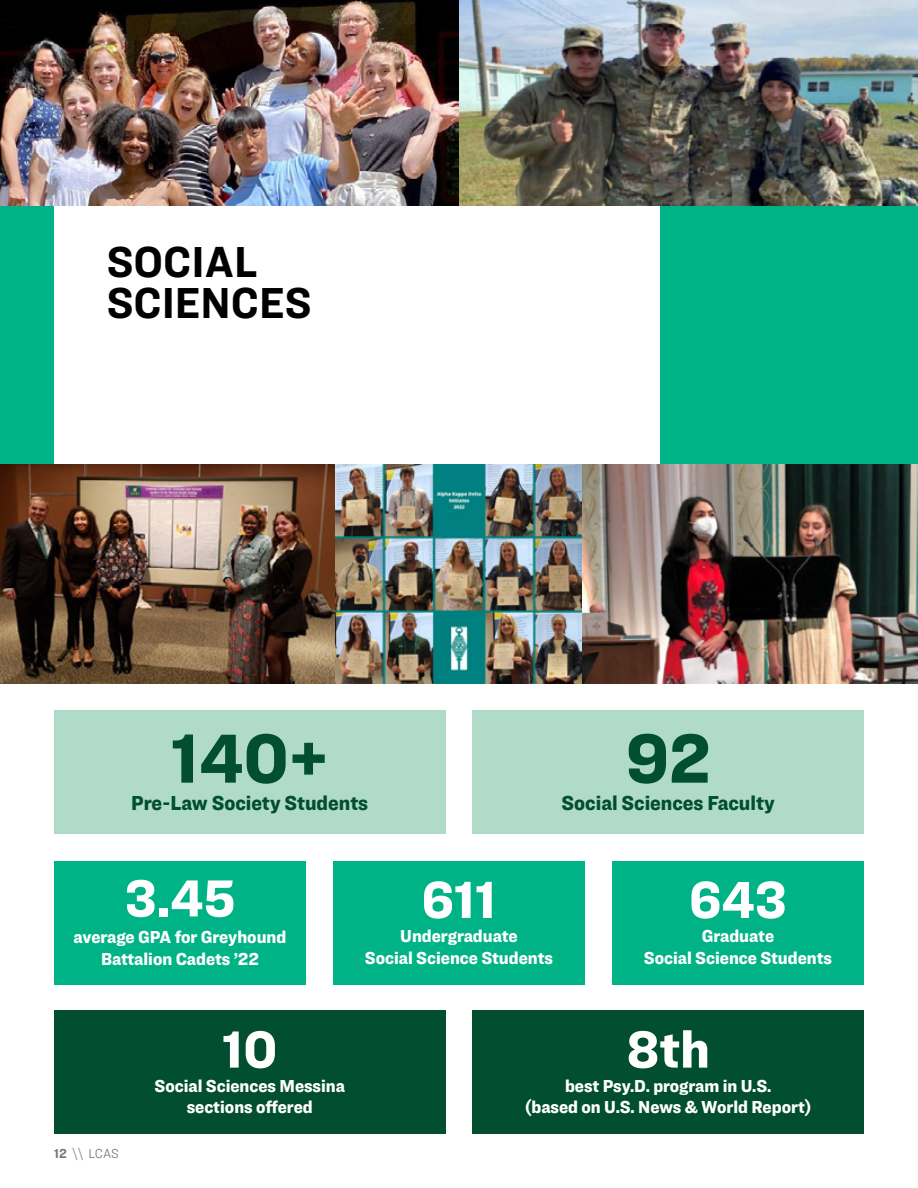
<style>
.page{position:relative;width:918px;height:1188px;background:#fff}
.page>*{position:absolute;margin:0;border:0;box-sizing:border-box;transform-origin:0 0}
.t1{font:900 72px "Ringside Narrow";color:#014f30}
.t2{font:900 54px "Ringside Narrow";color:#fff}
.t3{font:700 45px "Ringside Narrow";color:#000}
.t4{font:900 21px "Ringside Narrow";color:#014f30}
.t5{font:900 18px/21.6px "Ringside Narrow";color:#fff;text-align:center}
.t6{font:300 13.5px "Ringside Narrow";color:#77787b}
.s1{font-weight:700}
</style>
<div class="page">
<div style="left:0;top:205px;width:54px;height:259px;background:#00b386"></div>
<div style="left:660px;top:205px;width:258px;height:259px;background:#00b386"></div>
<div style="left:54px;top:711px;width:392px;height:123px;background:#b0dbc8"></div>
<div style="left:472px;top:711px;width:392px;height:123px;background:#b0dbc8"></div>
<div style="left:54px;top:861px;width:252px;height:123px;background:#00b386"></div>
<div style="left:333px;top:861px;width:252px;height:123px;background:#00b386"></div>
<div style="left:612px;top:861px;width:252px;height:123px;background:#00b386"></div>
<div style="left:54px;top:1011px;width:392px;height:123px;background:#014f30"></div>
<div style="left:472px;top:1011px;width:392px;height:123px;background:#014f30"></div>
<img style="left:0;top:0;width:459px;height:205px">
<img style="left:459px;top:0;width:459px;height:205px">
<img style="left:0;top:464px;width:336px;height:219px">
<img style="left:336px;top:464px;width:246px;height:219px">
<img style="left:582px;top:464px;width:336px;height:219px">
<p class="t3" style="left:106px;top:229px;width:152px">SOCIAL</p>
<p class="t3" style="left:106px;top:270px;width:206px">SCIENCES</p>
<p class="t1" style="left:171px;top:705px;width:159px">140+</p>
<p class="t4" style="left:131px;top:787px;width:238px">Pre-Law Society Students</p>
<p class="t1" style="left:626px;top:705px;width:86px">92</p>
<p class="t4" style="left:562px;top:787px;width:215px">Social Sciences Faculty</p>
<p class="t2" style="left:125px;top:858px;width:112px">3.45</p>
<p class="t5" style="left:74px;top:926px;width:214px">average GPA for Greyhound<br>Battalion Cadets ’22</p>
<p class="t2" style="left:422px;top:860px;width:76px">611</p>
<p class="t5" style="left:365px;top:924px;width:190px">Undergraduate<br>Social Science Students</p>
<p class="t2" style="left:689px;top:860px;width:99px">643</p>
<p class="t5" style="left:644px;top:924px;width:190px">Graduate<br>Social Science Students</p>
<p class="t6" style="left:54px;top:1145px;width:66px"><span class="s1">12</span> \\ LCAS</p>
<p class="t2" style="left:222px;top:1010px;width:57px">10</p>
<p class="t5" style="left:155px;top:1074px;width:192px">Social Sciences Messina sections offered</p>
<p class="t2" style="left:627px;top:1010px;width:85px">8th</p>
<p class="t5" style="left:525px;top:1074px;width:289px">best Psy.D. program in U.S.<br>(based on U.S. News &amp; World Report)</p>
</div>
